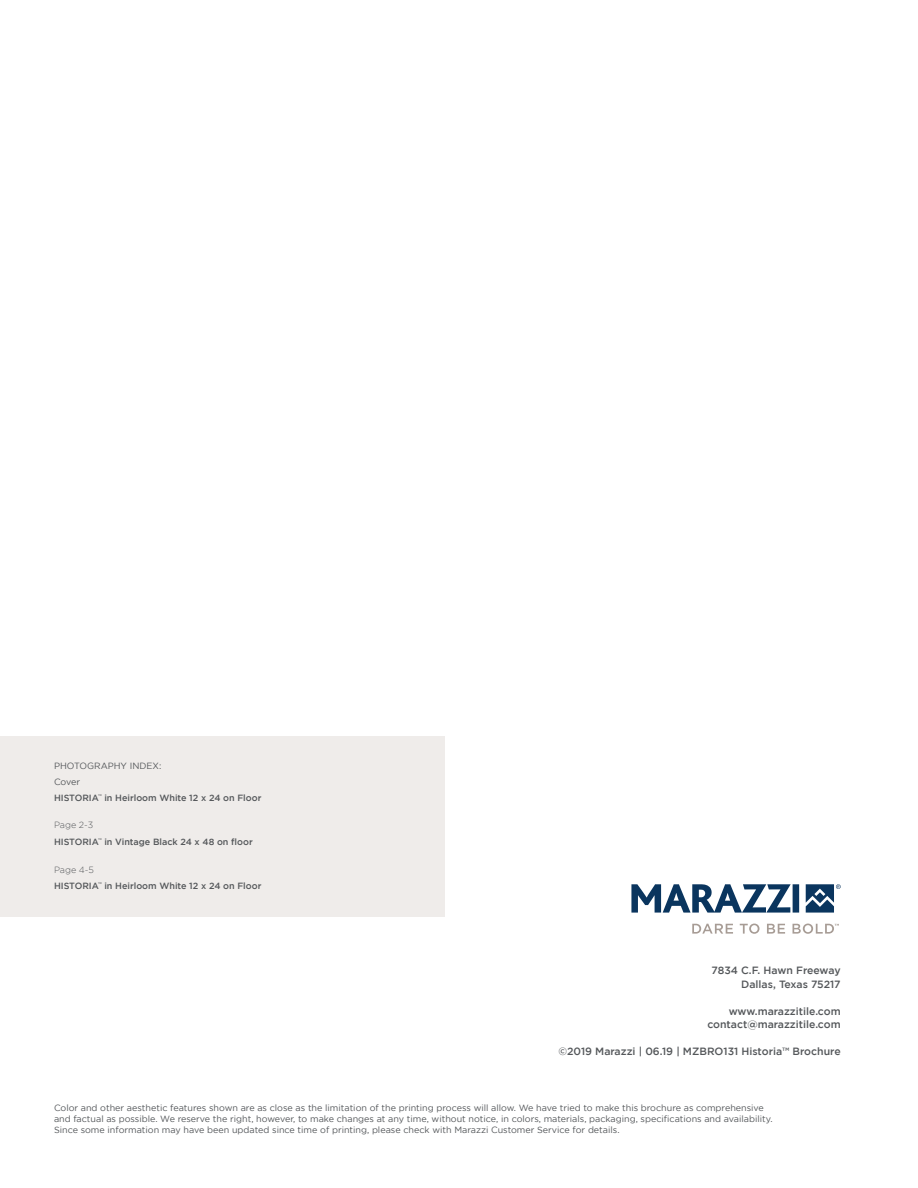
<style>
.page{position:relative;width:918px;height:1188px;background:#fff}
.page>*{position:absolute;margin:0;border:0;box-sizing:border-box;transform-origin:0 0}
.t1{font:500 10.5px/13.5px "Gotham";color:#54575a;text-align:right}
.t2{font:9px/10.8px "Gotham";color:#54575a}
.t3{font:500 9px/16.2px "Gotham";color:#54575a}
.s1{font-weight:400}
.s2{font-weight:300}
</style>
<div class="page">
<div style="left:0;top:737px;width:447px;height:180px;background:#efecea"></div>
<div style="left:446px;top:637px;width:418px;height:418px;background:#fff"></div>
<svg style="left:631px;top:884px;width:160px;height:29px"></svg>
<div style="left:793px;top:884px;width:6px;height:28px;background:#0a355e"></div>
<svg style="left:806px;top:884px;width:35px;height:29px"></svg>
<svg style="left:692px;top:924px;width:41px;height:10px"></svg>
<svg style="left:740px;top:924px;width:20px;height:10px"></svg>
<svg style="left:767px;top:924px;width:18px;height:10px"></svg>
<svg style="left:793px;top:924px;width:46px;height:10px"></svg>
<p class="t3" style="left:54px;top:757px;width:209px"><span class="s1">PHOTOGRAPHY INDEX:<br>Cover<br></span>HISTORIA<sup>™</sup> in Heirloom White 12 x 24 on Floor</p>
<p class="t3" style="left:54px;top:816px;width:200px;line-height:17px"><span class="s2">Page 2-3<br></span>HISTORIA<sup>™</sup> in Vintage Black 24 x 48 on floor</p>
<p class="t3" style="left:54px;top:861px;width:209px"><span class="s2">Page 4-5<br></span>HISTORIA<sup>™</sup> in Heirloom White 12 x 24 on Floor</p>
<p class="t1" style="left:711px;top:964px;width:131px">7834 C.F. Hawn Freeway<br>Dallas, Texas 75217</p>
<p class="t1" style="left:707px;top:1004px;width:135px">www.marazzitile.com contact@marazzitile.com</p>
<p class="t1" style="left:558px;top:1045px;width:284px">©2019 Marazzi | 06.19 | MZBRO131 Historia™ Brochure</p>
<p class="t2" style="left:54px;top:1103px;width:720px">Color and other aesthetic features shown are as close as the limitation of the printing process will allow. We have tried to make this brochure as comprehensive and factual as possible. We reserve the right, however, to make changes at any time, without notice, in colors, materials, packaging, specifications and availability.<br>Since some information may have been updated since time of printing, please check with Marazzi Customer Service for details.</p>
</div>
